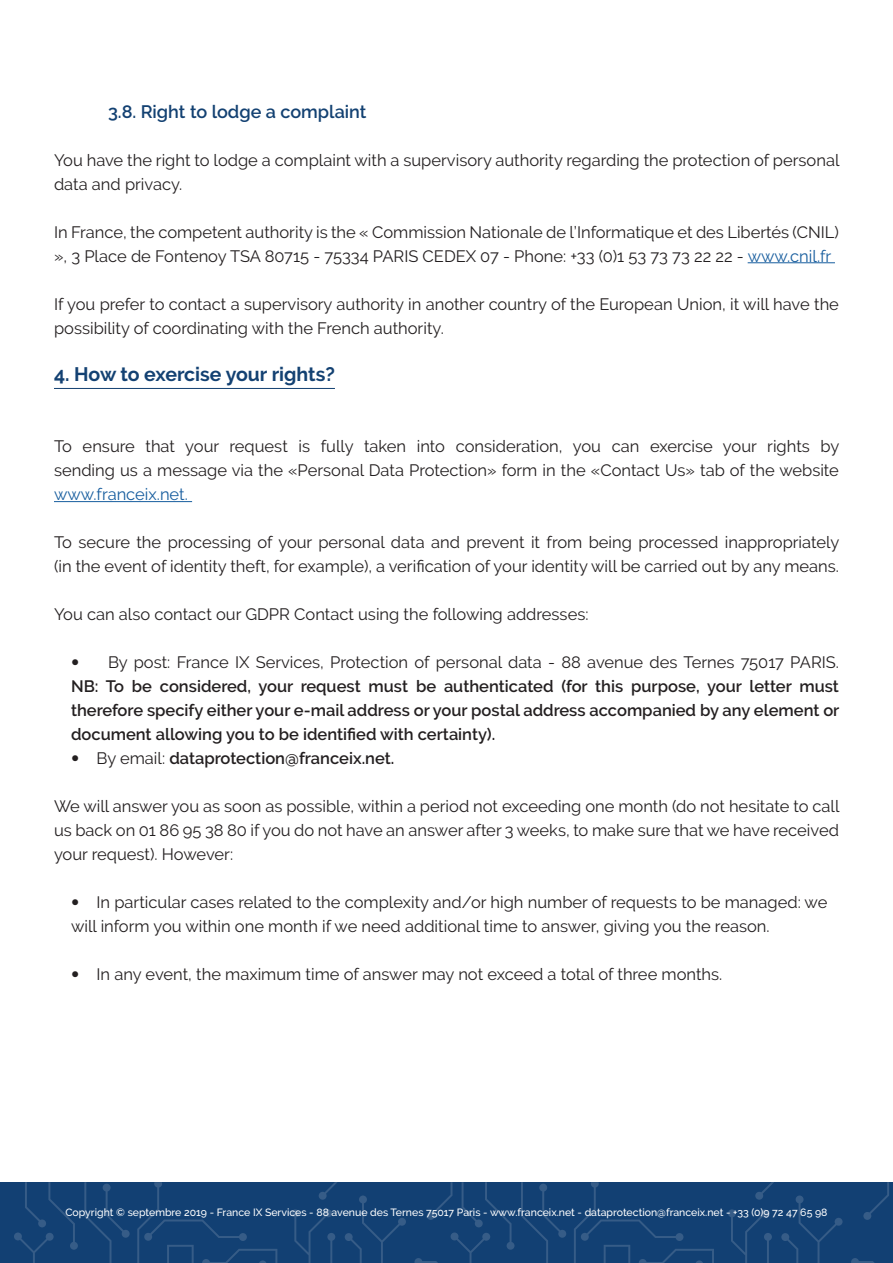
<style>
.page{position:relative;width:893px;height:1263px;background:#fff}
.page>*{position:absolute;margin:0;border:0;box-sizing:border-box;transform-origin:0 0}
.Les_titres{font:700 19.5px "Raleway";color:#134172}
.Les_sous_titres{font:600 18px "Raleway";color:#134172}
.t1{font:16.5px/24px "Raleway";color:#231f20}
.t2{font:600 16.5px/24px "Raleway";color:#231f20;text-align:justify}
.t3{font:500 10.5px "Raleway";color:#fff}
.s1{color:#175d9e}
.s2{font-family:"Avenir";font-weight:400}
.s3{font-weight:400}
.s4{font-family:"Avenir"}
</style>
<div class="page">
<div style="left:0;top:1182px;width:893px;height:81px;background:#124073"></div>
<svg style="left:319px;top:1182px;width:18px;height:18px"></svg>
<svg style="left:345px;top:1195px;width:61px;height:68px"></svg>
<svg style="left:291px;top:1209px;width:44px;height:54px"></svg>
<svg style="left:137px;top:1182px;width:140px;height:81px"></svg>
<svg style="left:84px;top:1182px;width:46px;height:81px"></svg>
<svg style="left:14px;top:1182px;width:64px;height:81px"></svg>
<svg style="left:755px;top:1182px;width:19px;height:18px"></svg>
<svg style="left:863px;top:1182px;width:26px;height:38px"></svg>
<svg style="left:851px;top:1258px;width:23px;height:5px"></svg>
<svg style="left:781px;top:1195px;width:62px;height:68px"></svg>
<svg style="left:728px;top:1209px;width:44px;height:54px"></svg>
<svg style="left:574px;top:1182px;width:140px;height:81px"></svg>
<svg style="left:521px;top:1182px;width:45px;height:81px"></svg>
<svg style="left:414px;top:1182px;width:100px;height:81px"></svg>
<hr style="left:748px;top:262px;width:87px;height:1px;background:#175d9e">
<hr style="left:54px;top:388px;width:281px;height:1px;background:#134172">
<hr style="left:54px;top:501px;width:138px;height:1px;background:#175d9e">
<p class="Les_sous_titres" style="left:108px;top:101px;width:260px">3.8. Right to lodge a complaint</p>
<p class="t1" style="left:54px;top:148px;width:787px">You have the right to lodge a complaint with a supervisory authority regarding the protection of personal data and privacy.</p>
<p class="t1" style="left:54px;top:220px;width:786px">In France, the competent authority is the « Commission Nationale de l’Informatique et des Libertés (CNIL) », 3 Place de Fontenoy TSA 80715 - 75334 PARIS CEDEX 07 - Phone: +33 (0)1 53 73 73 22 22 - <span class="s1">www.cnil.fr</span></p>
<p class="t1" style="left:54px;top:292px;width:786px">If you prefer to contact a supervisory authority in another country of the European Union, it will have the possibility of coordinating with the French authority.</p>
<p class="Les_titres" style="left:54px;top:363px;width:282px">4. How to exercise your rights?</p>
<p class="t1" style="left:54px;top:434px;width:787px;text-align:justify">To ensure that your request is fully taken into consideration, you can exercise your rights by sending us a message via the «Personal Data Protection» form in the «Contact Us» tab of the website <span class="s1">www.franceix.net.</span></p>
<p class="t1" style="left:54px;top:530px;width:787px">To secure the processing of your personal data and prevent it from being processed inappropriately (in the event of identity theft, for example), a verification of your identity will be carried out by any means.</p>
<p class="t1" style="left:54px;top:602px;width:536px">You can also contact our GDPR Contact using the following addresses:</p>
<p class="t2" style="left:71px;top:651px;width:770px"><span class="s2">•</span> <span class="s3">By post: France IX Services, Protection of personal data - 88 avenue des Ternes 75017 PARIS.<br></span>NB: To be considered, your request must be authenticated (for this purpose, your letter must therefore specify either your e-mail address or your postal address accompanied by any element or document allowing you to be identified with certainty).</p>
<p class="t2" style="left:71px;top:747px;width:325px"><span class="s2">•</span> <span class="s3">By email:</span> dataprotection@franceix.net.</p>
<p class="t1" style="left:54px;top:794px;width:787px;text-align:justify">We will answer you as soon as possible, within a period not exceeding one month (do not hesitate to call us back on 01 86 95 38 80 if you do not have an answer after 3 weeks, to make sure that we have received your request). However:</p>
<p class="t1" style="left:71px;top:890px;width:758px"><span class="s4">•</span> In particular cases related to the complexity and/or high number of requests to be managed: we will inform you within one month if we need additional time to answer, giving you the reason.</p>
<p class="t1" style="left:71px;top:962px;width:653px"><span class="s4">•</span> In any event, the maximum time of answer may not exceed a total of three months.</p>
<p class="t3" style="left:65px;top:1206px;width:764px">Copyright © septembre 2019 - France IX Services - 88 avenue des Ternes 75017 Paris - www.franceix.net - dataprotection@franceix.net - +33 (0)9 72 47 65 98</p>
</div>
